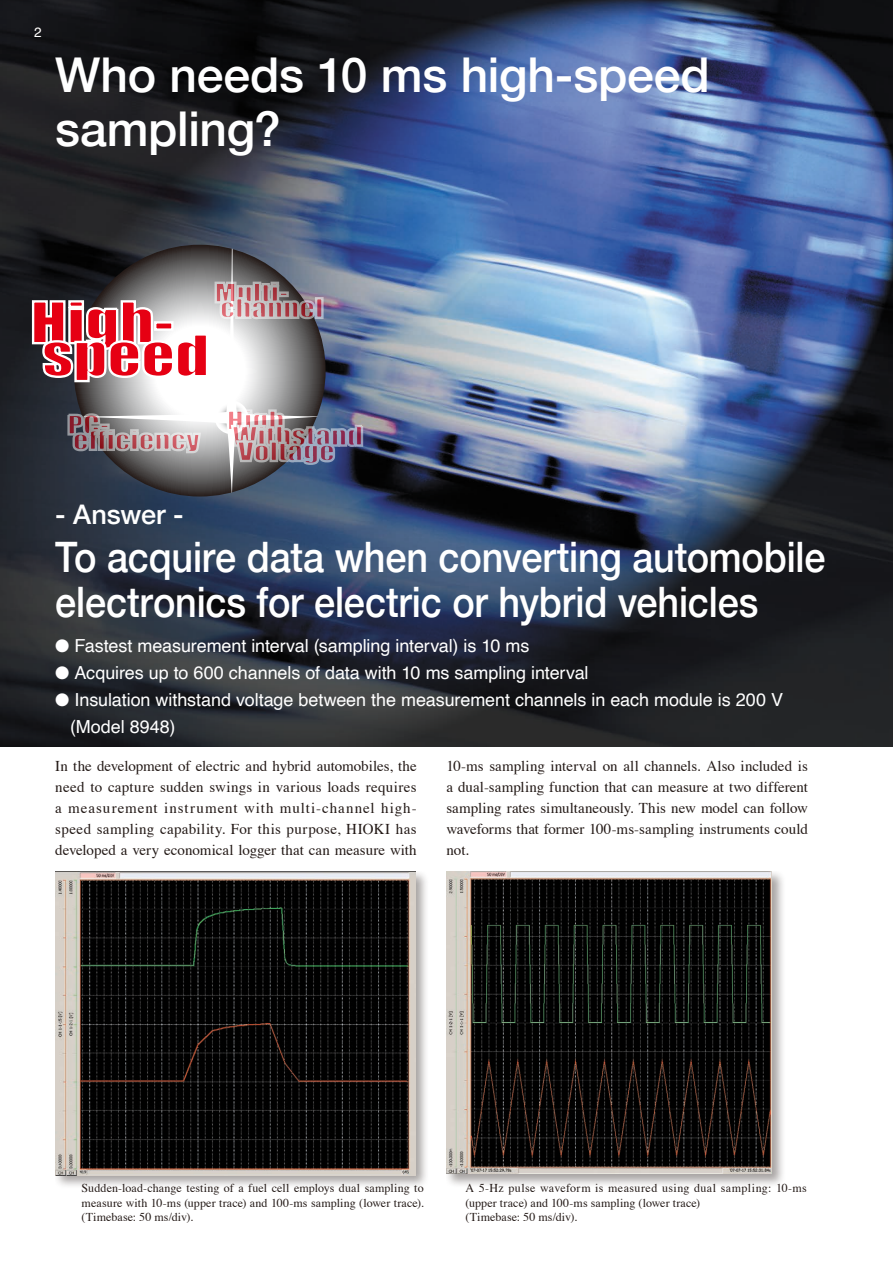
<style>
.page{position:relative;width:893px;height:1263px;background:#fff}
.page>*{position:absolute;margin:0;border:0;box-sizing:border-box;transform-origin:0 0}
.t1{font:500 48px/54px "Helvetica Neue";letter-spacing:-.005em;color:#fff}
.t2{font:500 42px/45px "Helvetica Neue";letter-spacing:-.005em;color:#fff;scale:.9 1}
.t3{font:500 27px "Helvetica Neue";letter-spacing:-.005em;color:#fff}
.t4{font:18px/26.5px "Helvetica";letter-spacing:-.005em;color:#fff}
.t5{font:15px/21px "Times";color:#231916;text-align:justify}
.t6{font:13.5px "Helvetica";color:#fff}
.t7{font:12px/14.4px "Times";letter-spacing:.015em;color:#231916}
</style>
<div class="page">
<img style="left:0;top:0;width:893px;height:746px">
<svg style="left:31px;top:249px;width:332px;height:244px;background:#8a7780"></svg>
<div style="left:55px;top:872px;width:374px;height:318px;background:#231916;opacity:.4"></div>
<img style="left:55px;top:872px;width:360px;height:303px">
<div style="left:446px;top:872px;width:340px;height:316px;background:#231916;opacity:.4"></div>
<img style="left:446px;top:872px;width:326px;height:302px">
<p class="t6" style="left:34px;top:22px;width:9px">2</p>
<h1 class="t1" style="left:55px;top:44px;width:656px">Who needs 10 ms high-speed sampling?</h1>
<h3 class="t3" style="left:55px;top:492px;width:130px">- Answer -</h3>
<h2 class="t2" style="left:55px;top:531px;width:857px">To acquire data when converting automobile electronics for electric or hybrid vehicles</h2>
<p class="t4" style="left:55px;top:633px;width:476px">● Fastest measurement interval (sampling interval) is 10 ms</p>
<p class="t4" style="left:55px;top:660px;width:535px">● Acquires up to 600 channels of data with 10 ms sampling interval</p>
<p class="t4" style="left:70px;top:687px;width:714px;text-indent:-15px">● Insulation withstand voltage between the measurement channels in each module is 200 V (Model 8948)</p>
<p class="t5" style="left:55px;top:754px;width:363px">In the development of electric and hybrid automobiles, the need to capture sudden swings in various loads requires a measurement instrument with multi-channel high&shy;speed sampling capability. For this purpose, HIOKI has developed a very economical logger that can measure with</p>
<p class="t5" style="left:446px;top:754px;width:363px">10-ms sampling interval on all channels. Also included is a dual-sampling function that can measure at two different sampling rates simultaneously. This new model can follow waveforms that former 100-ms-sampling instruments could not.</p>
<p class="t7" style="left:82px;top:1180px;width:344px;text-align:justify">Sudden-load-change testing of a fuel cell employs dual sampling to measure with 10-ms (upper trace) and 100-ms sampling (lower trace). (Timebase: 50 ms/div).</p>
<p class="t7" style="left:466px;top:1180px;width:343px">A 5-Hz pulse waveform is measured using dual sampling: 10-ms (upper trace) and 100-ms sampling (lower trace)<br>(Timebase: 50 ms/div).</p>
</div>
